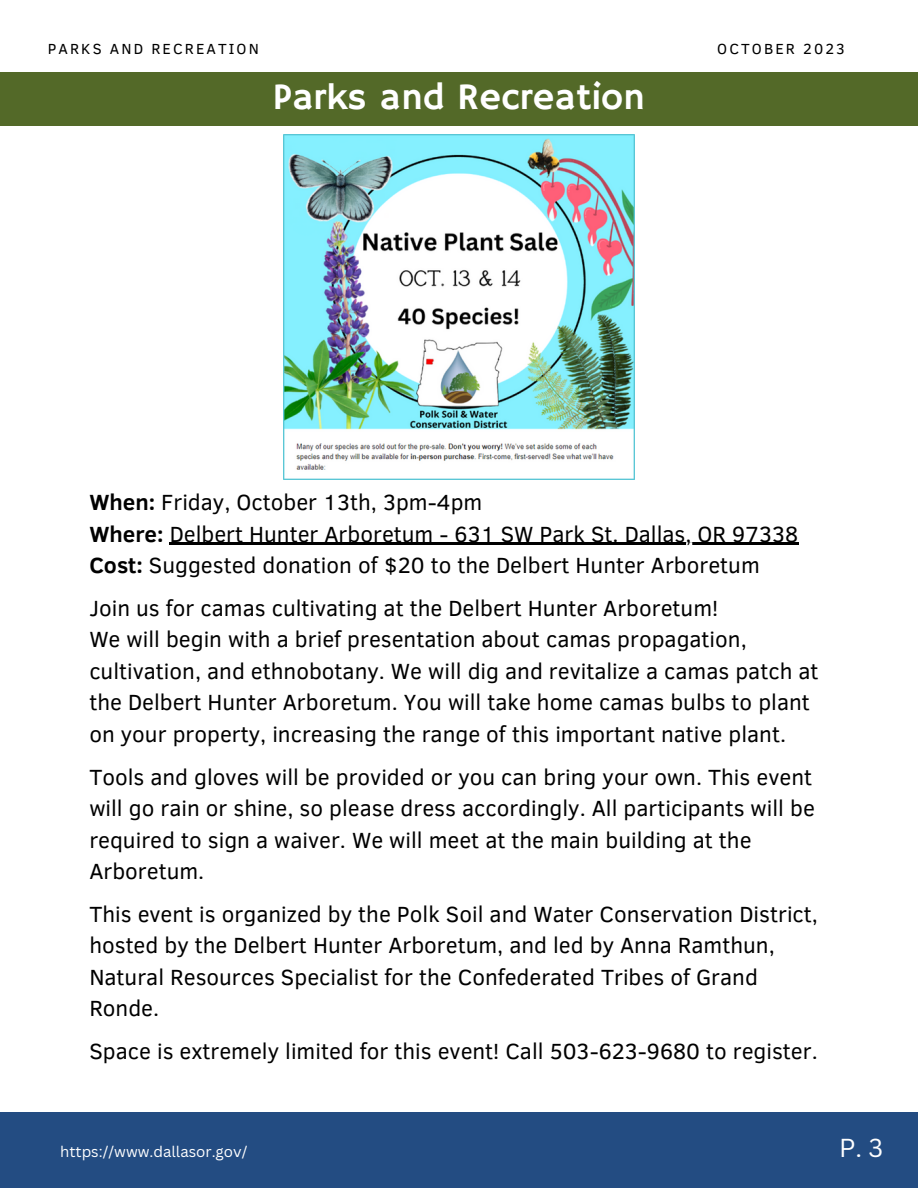
<style>
.page{position:relative;width:918px;height:1188px;background:#fff}
.page>*{position:absolute;margin:0;border:0;box-sizing:border-box;transform-origin:0 0}
.t1{font:37.5px "Hammersmith One";color:#fff}
.t2{font:25.35px "Canva Sans";color:#fff}
.t3{font:22.5px/31.5px "Clear Sans";color:#000}
.t4{font:15px "Clear Sans";letter-spacing:.14em;color:#000}
.t5{font:15px "Canva Sans";color:#fff}
.s1{font-weight:700}
</style>
<div class="page">
<div style="left:0;top:1112px;width:918px;height:75px;background:#234c82"></div>
<div style="left:0;top:72px;width:918px;height:53px;background:#536928"></div>
<img style="left:283px;top:134px;width:351px;height:346px">
<hr style="left:170px;top:543px;width:629px;height:2px;background:#000">
<p class="t4" style="left:48px;top:38px;width:212px">PARKS AND RECREATION</p>
<p class="t4" style="left:717px;top:38px;width:129px">OCTOBER 2023</p>
<p class="t1" style="left:273px;top:75px;width:373px">Parks and Recreation</p>
<p class="t3" style="left:89px;top:485px;width:395px"><span class="s1">When:</span> Friday, October 13th, 3pm-4pm</p>
<p class="t3" style="left:89px;top:517px;width:710px"><span class="s1">Where:</span> Delbert Hunter Arboretum - 631 SW Park St. Dallas, OR 97338</p>
<p class="t3" style="left:89px;top:548px;width:672px"><span class="s1">Cost:</span> Suggested donation of $20 to the Delbert Hunter Arboretum</p>
<p class="t3" style="left:89px;top:591px;width:630px">Join us for camas cultivating at the Delbert Hunter Arboretum!</p>
<p class="t3" style="left:89px;top:623px;width:731px">We will begin with a brief presentation about camas propagation, cultivation, and ethnobotany. We will dig and revitalize a camas patch at the Delbert Hunter Arboretum. You will take home camas bulbs to plant on your property, increasing the range of this important native plant.</p>
<p class="t3" style="left:89px;top:760px;width:727px">Tools and gloves will be provided or you can bring your own. This event will go rain or shine, so please dress accordingly. All participants will be required to sign a waiver. We will meet at the main building at the Arboretum.</p>
<p class="t3" style="left:89px;top:897px;width:730px">This event is organized by the Polk Soil and Water Conservation District, hosted by the Delbert Hunter Arboretum, and led by Anna Ramthun, Natural Resources Specialist for the Confederated Tribes of Grand Ronde.</p>
<p class="t3" style="left:89px;top:1034px;width:730px">Space is extremely limited for this event! Call 503-623-9680 to register.</p>
<p class="t5" style="left:60px;top:1141px;width:189px">https://www.dallasor.gov/</p>
<p class="t2" style="left:839px;top:1130px;width:45px">P. 3</p>
</div>
